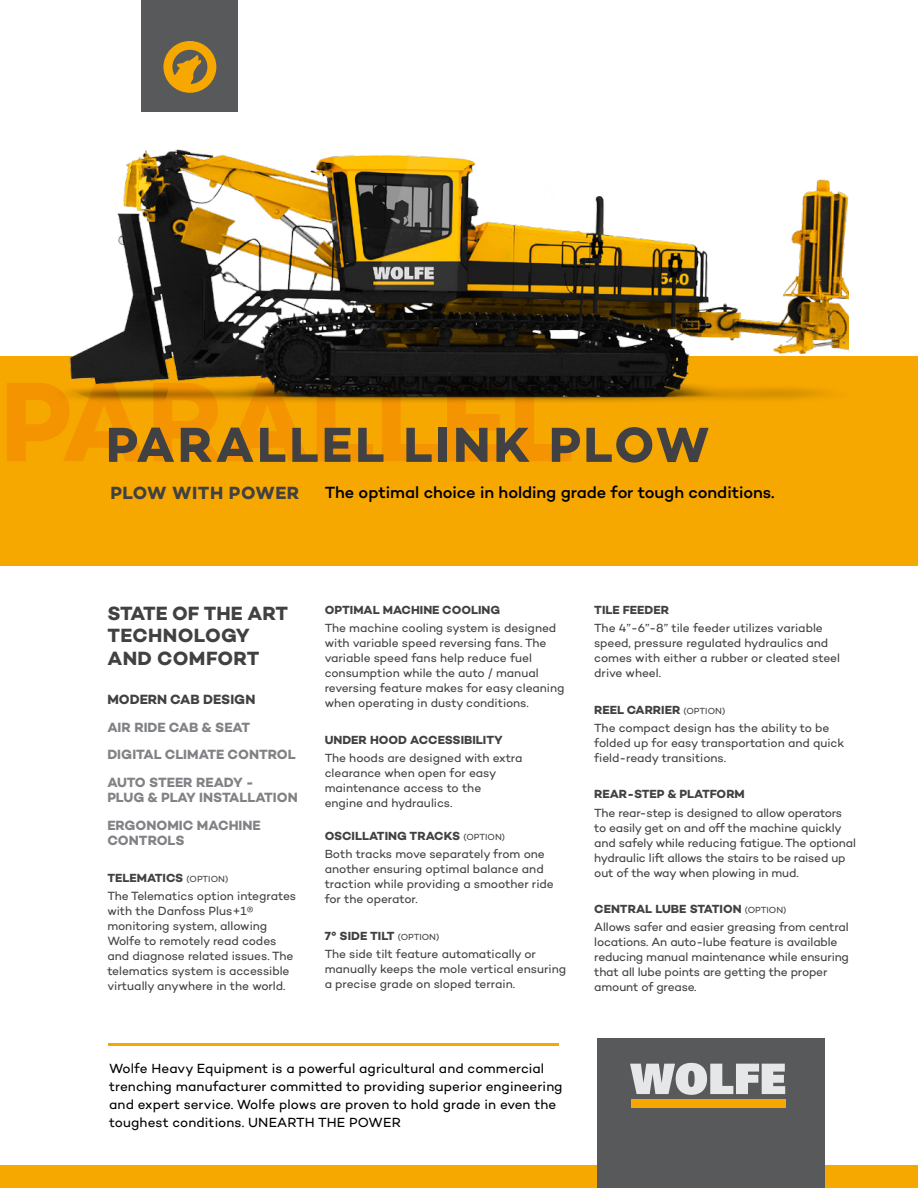
<style>
.page{position:relative;width:918px;height:1188px;background:#fff}
.page>*{position:absolute;margin:0;border:0;box-sizing:border-box;transform-origin:0 0}
.t1{font:700 50.1px "Campton";letter-spacing:.06em;color:#414042}
.t2{font:700 19.5px/22.5px "Campton";letter-spacing:.005em;color:#414042}
.t3{font:700 18px "Campton";letter-spacing:.03em;color:#414042}
.t4{font:500 16.5px "Campton";letter-spacing:-.005em;color:#000}
.t5{font:700 13.65px/27.8px "Campton";color:#808285}
.t6{font:700 13.65px "Campton";color:#414042}
.t7{font:13.5px/18px "Campton";letter-spacing:.005em;color:#000}
.t8{font:12.15px/15px "Campton";letter-spacing:-.005em;color:#414042}
.t9{font:12px/15px "Campton";letter-spacing:-.01em;color:#414042}
.t10{font:700 12px "Campton";color:#414042}
.s1{font-weight:400;font-size:9px}
.s2{font-weight:700}
.s3{font-size:9px}
</style>
<div class="page">
<div style="left:0;top:356px;width:918px;height:210px;background:#f7a800"></div>
<div style="left:0;top:1165px;width:918px;height:23px;background:#f7a800"></div>
<hr style="left:108px;top:1043px;width:450px;height:3px;background:#f7a800">
<div style="left:597px;top:1038px;width:228px;height:150px;background:#58595b"></div>
<svg style="left:630px;top:1063px;width:155px;height:32px"></svg>
<div style="left:631px;top:1099px;width:154px;height:9px;background:#f7a800"></div>
<div style="left:141px;top:0;width:97px;height:112px;background:#58595b"></div>
<img style="left:69px;top:41px;width:779px;height:362px">
<svg style="left:7px;top:382px;width:138px;height:79px"></svg>
<svg style="left:153px;top:382px;width:156px;height:79px"></svg>
<svg style="left:317px;top:383px;width:56px;height:78px"></svg>
<svg style="left:382px;top:383px;width:56px;height:78px"></svg>
<svg style="left:447px;top:383px;width:57px;height:78px"></svg>
<svg style="left:515px;top:383px;width:56px;height:78px"></svg>
<h1 class="t1" style="left:106px;top:413px;width:605px">PARALLEL LINK PLOW</h1>
<h3 class="t3" style="left:110px;top:482px;width:191px">PLOW WITH POWER</h3>
<h3 class="t4" style="left:325px;top:482px;width:452px">The optimal choice in holding grade for tough conditions.</h3>
<h2 class="t2" style="left:107px;top:602px;width:182px">STATE OF THE ART<br>TECHNOLOGY<br>AND COMFORT</h2>
<p class="t6" style="left:107px;top:691px;width:150px">MODERN CAB DESIGN</p>
<p class="t5" style="left:107px;top:713px;width:190px">AIR RIDE CAB &amp; SEAT<br>DIGITAL CLIMATE CONTROL<br>AUTO STEER READY -</p>
<p class="t5" style="left:107px;top:783px;width:192px">PLUG &amp; PLAY INSTALLATION<br>ERGONOMIC MACHINE</p>
<p class="t5" style="left:107px;top:826px;width:79px">CONTROLS</p>
<p class="t10" style="left:107px;top:870px;width:122px">TELEMATICS <span class="s1">(OPTION)</span></p>
<p class="t8" style="left:107px;top:888px;width:190px">The Telematics option integrates with the Danfoss Plus+1® monitoring system, allowing<br>Wolfe to remotely read codes and diagnose related issues. The telematics system is accessible virtually anywhere in the world.</p>
<p class="t10" style="left:325px;top:602px;width:177px">OPTIMAL MACHINE COOLING</p>
<p class="t9" style="left:325px;top:620px;width:241px">The machine cooling system is designed with variable speed reversing fans. The variable speed fans help reduce fuel consumption while the auto / manual reversing feature makes for easy cleaning when operating in dusty conditions.</p>
<p class="t10" style="left:325px;top:732px;width:180px">UNDER HOOD ACCESSIBILITY</p>
<p class="t9" style="left:325px;top:750px;width:199px">The hoods are designed with extra clearance when open for easy maintenance access to the engine and hydraulics.</p>
<p class="t9" style="left:325px;top:827px;width:222px;line-height:18.3px"><span class="s2">OSCILLATING TRACKS</span> <span class="s3">(OPTION)<br></span>Both tracks move separately from one</p>
<p class="t9" style="left:325px;top:862px;width:231px">another ensuring optimal balance and traction while providing a smoother ride for the operator.</p>
<p class="t9" style="left:325px;top:926px;width:213px;line-height:18.3px"><span class="s2">7° SIDE TILT</span> <span class="s3">(OPTION)<br></span>The side tilt feature automatically or</p>
<p class="t9" style="left:325px;top:961px;width:243px">manually keeps the mole vertical ensuring a precise grade on sloped terrain.</p>
<p class="t7" style="left:109px;top:1059px;width:455px">Wolfe Heavy Equipment is a powerful agricultural and commercial trenching manufacturer committed to providing superior engineering and expert service. Wolfe plows are proven to hold grade in even the toughest conditions. UNEARTH THE POWER</p>
<p class="t10" style="left:594px;top:602px;width:76px">TILE FEEDER</p>
<p class="t9" style="left:594px;top:620px;width:247px">The 4”-6”-8” tile feeder utilizes variable speed, pressure regulated hydraulics and comes with either a rubber or cleated steel drive wheel.</p>
<p class="t9" style="left:594px;top:700px;width:237px;line-height:18.3px"><span class="s2">REEL CARRIER</span> <span class="s3">(OPTION)<br></span>The compact design has the ability to be</p>
<p class="t9" style="left:594px;top:735px;width:252px">folded up for easy transportation and quick field-ready transitions.</p>
<p class="t10" style="left:594px;top:787px;width:152px">REAR-STEP &amp; PLATFORM</p>
<p class="t9" style="left:594px;top:805px;width:263px">The rear-step is designed to allow operators to easily get on and off the machine quickly and safely while reducing fatigue. The optional hydraulic lift allows the stairs to be raised up out of the way when plowing in mud.</p>
<p class="t9" style="left:594px;top:900px;width:256px;line-height:18.3px"><span class="s2">CENTRAL LUBE STATION</span> <span class="s3">(OPTION)<br></span>Allows safer and easier greasing from central</p>
<p class="t9" style="left:594px;top:935px;width:256px">locations. An auto-lube feature is available reducing manual maintenance while ensuring that all lube points are getting the proper amount of grease.</p>
</div>
